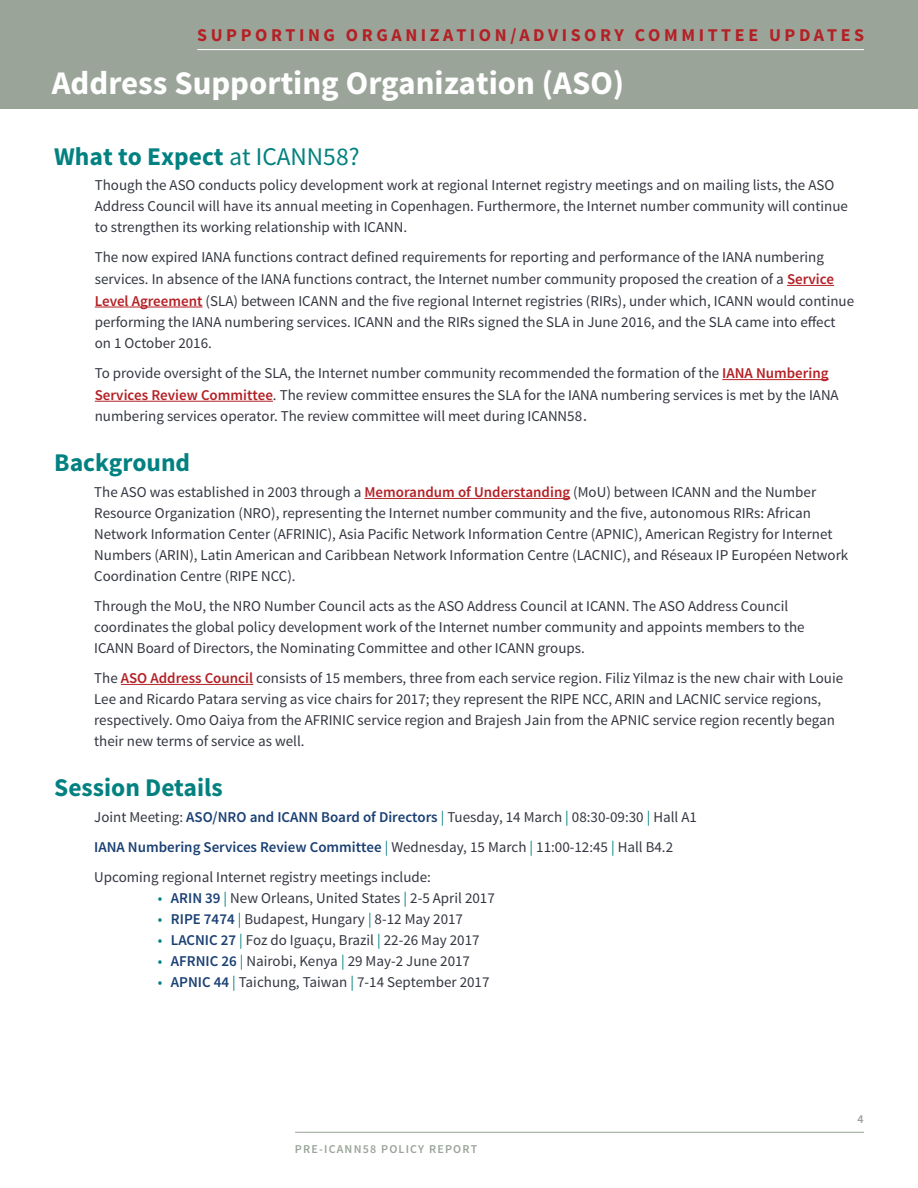
<style>
.page{position:relative;width:918px;height:1188px;background:#fff}
.page>*{position:absolute;margin:0;border:0;box-sizing:border-box;transform-origin:0 0}
.t1{font:700 33px "Source Sans Pro";color:#fff}
.t2{font:700 25.5px "Source Sans Pro";color:#038181}
.t3{font:700 18px "Source Sans Pro";letter-spacing:.2em;color:#b42025}
.t4{font:15px/21px "Source Sans Pro";color:#343741}
.t5{font:600 12px "Source Sans Pro";letter-spacing:.1em;color:#9aa499}
.s1{font-weight:400}
.s2{font-weight:600;color:#b42025}
.s3{font-family:"Times";font-size:18px}
.s4{font-weight:600;color:#1a4073}
.s5{color:#038181}
</style>
<div class="page">
<div style="left:0;top:0;width:918px;height:108px;background:#9aa499"></div>
<hr style="left:197px;top:49px;width:667px;height:1px;background:#fff">
<hr style="left:295px;top:1132px;width:569px;height:1px;background:#9aa499">
<hr style="left:787px;top:285px;width:47px;height:1px;background:#b42025">
<hr style="left:95px;top:307px;width:108px;height:1px;background:#b42025">
<hr style="left:722px;top:379px;width:107px;height:1px;background:#b42025">
<hr style="left:95px;top:401px;width:178px;height:1px;background:#b42025">
<hr style="left:364px;top:498px;width:206px;height:1px;background:#b42025">
<hr style="left:121px;top:684px;width:132px;height:1px;background:#b42025">
<p class="t3" style="left:197px;top:23px;width:668px">SUPPORTING ORGANIZATION/ADVISORY COMMITTEE UPDATES</p>
<h1 class="t1" style="left:52px;top:62px;width:574px">Address Supporting Organization (ASO)</h1>
<h2 class="t2" style="left:54px;top:140px;width:307px">What to Expect <span class="s1">at ICANN58?</span></h2>
<p class="t4" style="left:95px;top:175px;width:755px">Though the ASO conducts policy development work at regional Internet registry meetings and on mailing lists, the ASO<br>Address Council will have its annual meeting in Copenhagen. Furthermore, the Internet number community will continue to strengthen its working relationship with ICANN.</p>
<p class="t4" style="left:95px;top:247px;width:761px">The now expired IANA functions contract defined requirements for reporting and performance of the IANA numbering services. In absence of the IANA functions contract, the Internet number community proposed the creation of a <span class="s2">Service Level Agreement</span> (SLA) between ICANN and the five regional Internet registries (RIRs), under which, ICANN would continue performing the IANA numbering services. ICANN and the RIRs signed the SLA in June 2016, and the SLA came into effect on 1 October 2016.</p>
<p class="t4" style="left:95px;top:363px;width:745px;line-height:21.6px">To provide oversight of the SLA, the Internet number community recommended the formation of the <span class="s2">IANA Numbering<br>Services Review Committee</span>. The review committee ensures the SLA for the IANA numbering services is met by the IANA numbering services operator. The review committee will meet during ICANN58<span class="s3">.</span></p>
<h2 class="t2" style="left:54px;top:447px;width:137px">Background</h2>
<p class="t4" style="left:94px;top:482px;width:756px">The ASO was established in 2003 through a <span class="s2">Memorandum of Understanding</span> (MoU) between ICANN and the Number Resource Organization (NRO), representing the Internet number community and the five, autonomous RIRs: African Network Information Center (AFRINIC), Asia Pacific Network Information Centre (APNIC), American Registry for Internet Numbers (ARIN), Latin American and Caribbean Network Information Centre (LACNIC), and Réseaux IP Européen Network Coordination Centre (RIPE NCC).</p>
<p class="t4" style="left:94px;top:596px;width:712px">Through the MoU, the NRO Number Council acts as the ASO Address Council at ICANN. The ASO Address Council coordinates the global policy development work of the Internet number community and appoints members to the<br>ICANN Board of Directors, the Nominating Committee and other ICANN groups.</p>
<p class="t4" style="left:94px;top:668px;width:750px">The <span class="s2">ASO Address Council</span> consists of 15 members, three from each service region. Filiz Yilmaz is the new chair with Louie Lee and Ricardo Patara serving as vice chairs for 2017; they represent the RIPE NCC, ARIN and LACNIC service regions, respectively. Omo Oaiya from the AFRINIC service region and Brajesh Jain from the APNIC service region recently began their new terms of service as well.</p>
<h2 class="t2" style="left:54px;top:771px;width:170px">Session Details</h2>
<p class="t4" style="left:94px;top:802px;width:604px;line-height:30px">Joint Meeting: <span class="s4">ASO/NRO and ICANN Board of Directors</span> <span class="s5">|</span> Tuesday, 14 March <span class="s5">|</span> 08:30-09:30 <span class="s5">|</span> Hall A1<br><span class="s4">IANA Numbering Services Review Committee</span> <span class="s5">|</span> Wednesday, 15 March <span class="s5">|</span> 11:00-12:45 <span class="s5">|</span> Hall B4.2<br>Upcoming regional Internet registry meetings include:</p>
<p class="t4" style="left:158px;top:887px;width:338px"><span class="s5">•</span> <span class="s4">ARIN 39</span> <span class="s5">|</span> New Orleans, United States <span class="s5">|</span> 2-5 April 2017</p>
<p class="t4" style="left:158px;top:908px;width:307px"><span class="s5">•</span> <span class="s4">RIPE 7474</span> <span class="s5">|</span> Budapest, Hungary <span class="s5">|</span> 8-12 May 2017</p>
<p class="t4" style="left:158px;top:929px;width:323px"><span class="s5">•</span> <span class="s4">LACNIC 27</span> <span class="s5">|</span> Foz do Iguaçu, Brazil <span class="s5">|</span> 22-26 May 2017</p>
<p class="t4" style="left:158px;top:950px;width:314px"><span class="s5">•</span> <span class="s4">AFRNIC 26</span> <span class="s5">|</span> Nairobi, Kenya <span class="s5">|</span> 29 May-2 June 2017</p>
<p class="t4" style="left:158px;top:971px;width:333px"><span class="s5">•</span> <span class="s4">APNIC 44</span> <span class="s5">|</span> Taichung, Taiwan <span class="s5">|</span> 7-14 September 2017</p>
<p class="t5" style="left:295px;top:1142px;width:184px">PRE-ICANN58 POLICY REPORT</p>
<p class="t5" style="left:858px;top:1112px;width:8px">4</p>
</div>
